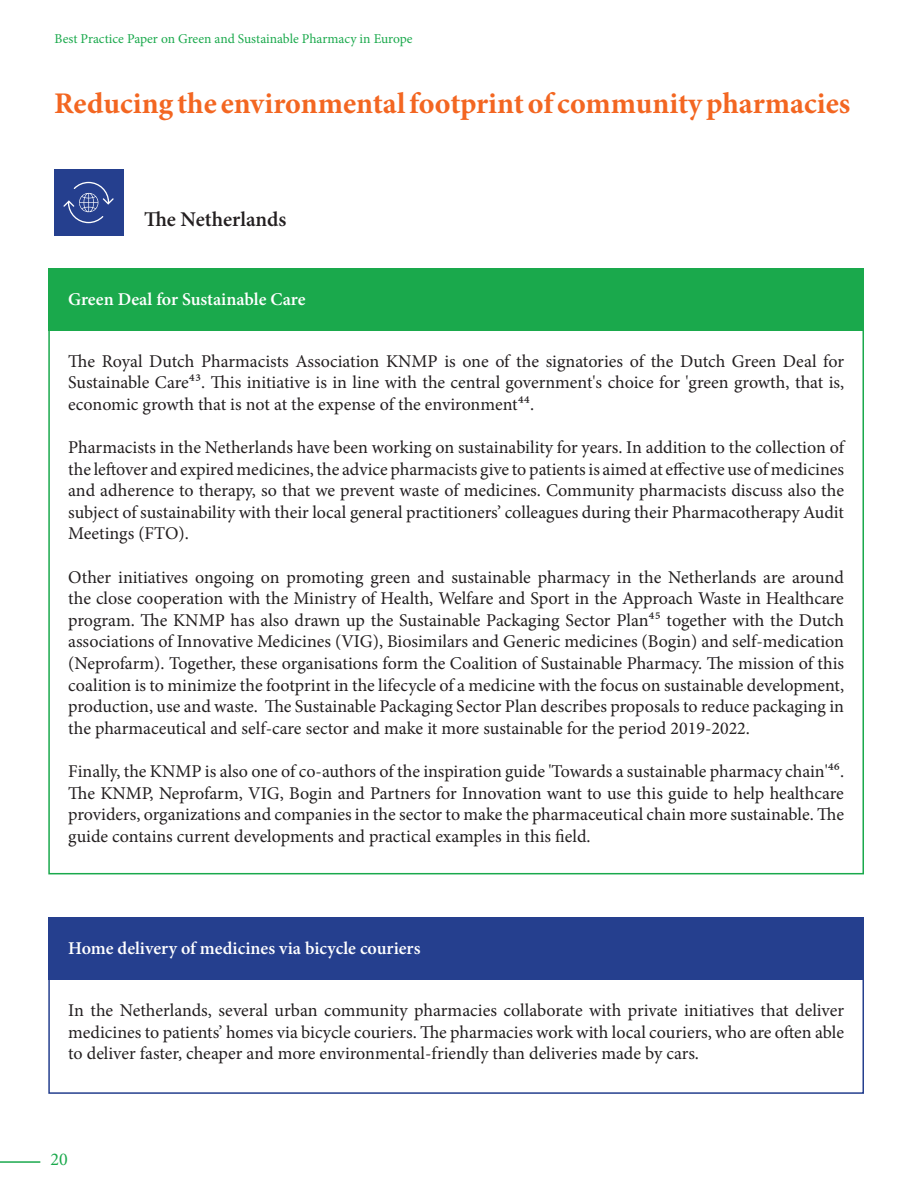
<style>
.page{position:relative;width:918px;height:1195px;background:#fff}
.page>*{position:absolute;margin:0;border:0;box-sizing:border-box;transform-origin:0 0}
.t1{font:700 30px "Minion Pro";color:#f36621}
.t2{font:600 21px "Minion Pro";color:#231f20}
.t3{font:18px/21.6px "Minion Pro";color:#231f20;text-align:justify}
.t4{font:600 18px "Minion Pro";color:#fff}
.t5{font:18px "Minion Pro";color:#1aa94c}
.t6{font:13.5px "Minion Pro";letter-spacing:-.005em;color:#1aa94c}
</style>
<div class="page">
<hr style="left:0;top:1161px;width:40px;height:2px;background:#1aa94c">
<div style="left:54px;top:169px;width:69px;height:67px;background:#253f8e"></div>
<div style="left:48px;top:268px;width:816px;height:63px;background:#1aa94c"></div>
<div style="left:48px;top:917px;width:816px;height:62px;background:#253f8e"></div>
<div style="left:48px;top:974px;width:816px;height:120px;border:2px solid #253f8e"></div>
<svg style="left:63px;top:182px;width:51px;height:41px"></svg>
<p class="t6" style="left:55px;top:29px;width:360px">Best Practice Paper on Green and Sustainable Pharmacy in Europe</p>
<p class="t1" style="left:54px;top:82px;width:798px">Reducing the environmental footprint of community pharmacies</p>
<p class="t2" style="left:144px;top:205px;width:144px">The Netherlands</p>
<p class="t4" style="left:68px;top:287px;width:239px">Green Deal for Sustainable Care</p>
<p class="t3" style="left:68px;top:350px;width:777px">The Royal Dutch Pharmacists Association KNMP is one of the signatories of the Dutch Green Deal for Sustainable Care⁴³. This initiative is in line with the central government's choice for 'green growth, that is, economic growth that is not at the expense of the environment⁴⁴.</p>
<p class="t3" style="left:68px;top:436px;width:777px">Pharmacists in the Netherlands have been working on sustainability for years. In addition to the collection of the leftover and expired medicines, the advice pharmacists give to patients is aimed at effective use of medicines and adherence to therapy, so that we prevent waste of medicines. Community pharmacists discuss also the subject of sustainability with their local general practitioners’ colleagues during their Pharmacotherapy Audit Meetings (FTO).</p>
<p class="t3" style="left:68px;top:566px;width:777px">Other initiatives ongoing on promoting green and sustainable pharmacy in the Netherlands are around the close cooperation with the Ministry of Health, Welfare and Sport in the Approach Waste in Healthcare program. The KNMP has also drawn up the Sustainable Packaging Sector Plan⁴⁵ together with the Dutch associations of Innovative Medicines (VIG), Biosimilars and Generic medicines (Bogin) and self-medication (Neprofarm). Together, these organisations form the Coalition of Sustainable Pharmacy. The mission of this coalition is to minimize the footprint in the lifecycle of a medicine with the focus on sustainable development, production, use and waste. The Sustainable Packaging Sector Plan describes proposals to reduce packaging in the pharmaceutical and self-care sector and make it more sustainable for the period 2019-2022.</p>
<p class="t3" style="left:68px;top:760px;width:777px">Finally, the KNMP is also one of co-authors of the inspiration guide 'Towards a sustainable pharmacy chain'⁴⁶.<br>The KNMP, Neprofarm, VIG, Bogin and Partners for Innovation want to use this guide to help healthcare providers, organizations and companies in the sector to make the pharmaceutical chain more sustainable. The guide contains current developments and practical examples in this field.</p>
<p class="t4" style="left:68px;top:935px;width:354px">Home delivery of medicines via bicycle couriers</p>
<p class="t3" style="left:68px;top:999px;width:777px">In the Netherlands, several urban community pharmacies collaborate with private initiatives that deliver medicines to patients’ homes via bicycle couriers. The pharmacies work with local couriers, who are often able to deliver faster, cheaper and more environmental-friendly than deliveries made by cars.</p>
<p class="t5" style="left:50px;top:1147px;width:19px">20</p>
</div>
